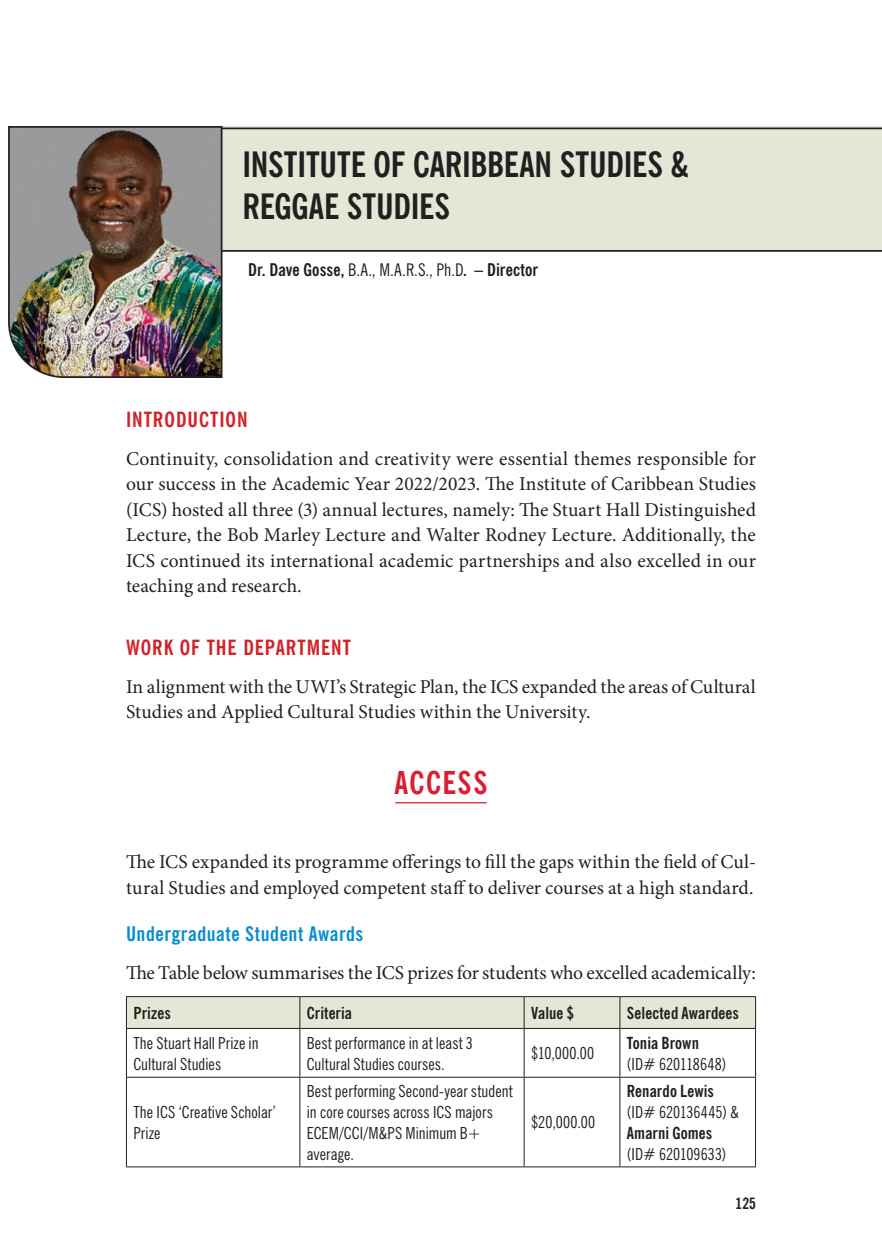
<style>
.page{position:relative;width:882px;height:1260px;background:#fff}
.page>*{position:absolute;margin:0;border:0;box-sizing:border-box;transform-origin:0 0}
.DEPARTMENT_HEAD_NAME{font:700 condensed 35px/42px "News Gothic BT";letter-spacing:-.005em;color:#231f20}
.CORE_HEADINGS{font:700 condensed 31.5px "News Gothic BT";letter-spacing:.05em;color:#da1e33}
.A-HEAD{font:700 condensed 21px "News Gothic BT";letter-spacing:.045em;color:#d1232a}
.B-HEAD{font:700 condensed 20.12px "News Gothic BT";letter-spacing:.03em;color:#088ecf}
.t1{font:19.6px/25.4px "Minion Pro";letter-spacing:-.005em;color:#231f20}
.Department_Head_Titl{font:700 condensed 17.5px "News Gothic BT";letter-spacing:.005em;color:#231f20}
.NewTableLeft{font:condensed 16.62px/21px "News Gothic BT";letter-spacing:.005em;color:#231f20}
.NewTableLeft-Bold{font:700 condensed 16.62px "News Gothic BT";letter-spacing:.005em;color:#231f20}
.NewTableLeft-2{font:700 condensed 16.62px "News Gothic BT";letter-spacing:.005em;color:#231f20}
.PageNumberRight{font:700 condensed 15.75px "News Gothic BT";color:#231f20}
.s1{font-weight:400}
</style>
<div class="page">
<hr style="left:395px;top:802px;width:92px;height:1px;background:#da1e33">
<div style="left:127px;top:997px;width:628px;height:31px;background:#e3e8d6"></div>
<hr style="left:126px;top:1077px;width:174px;height:1px;background:#231f20">
<hr style="left:300px;top:1077px;width:224px;height:1px;background:#231f20">
<hr style="left:524px;top:1077px;width:96px;height:1px;background:#231f20">
<hr style="left:620px;top:1077px;width:136px;height:1px;background:#231f20">
<hr style="left:126px;top:1166px;width:174px;height:1px;background:#231f20">
<hr style="left:300px;top:1166px;width:224px;height:1px;background:#231f20">
<hr style="left:524px;top:1166px;width:96px;height:1px;background:#231f20">
<hr style="left:620px;top:1166px;width:136px;height:1px;background:#231f20">
<hr style="left:299px;top:997px;width:1px;height:31px;background:#231f20">
<hr style="left:524px;top:997px;width:1px;height:31px;background:#231f20">
<hr style="left:619px;top:997px;width:1px;height:31px;background:#231f20">
<hr style="left:299px;top:1029px;width:1px;height:48px;background:#231f20">
<hr style="left:524px;top:1029px;width:1px;height:48px;background:#231f20">
<hr style="left:619px;top:1029px;width:1px;height:48px;background:#231f20">
<hr style="left:299px;top:1078px;width:1px;height:88px;background:#231f20">
<hr style="left:524px;top:1078px;width:1px;height:88px;background:#231f20">
<hr style="left:619px;top:1078px;width:1px;height:88px;background:#231f20">
<hr style="left:126px;top:1029px;width:1px;height:48px;background:#231f20">
<hr style="left:755px;top:1029px;width:1px;height:48px;background:#231f20">
<hr style="left:126px;top:1078px;width:1px;height:88px;background:#231f20">
<hr style="left:755px;top:1078px;width:1px;height:88px;background:#231f20">
<hr style="left:126px;top:996px;width:174px;height:1px;background:#231f20">
<hr style="left:126px;top:997px;width:1px;height:31px;background:#231f20">
<hr style="left:300px;top:996px;width:224px;height:1px;background:#231f20">
<hr style="left:524px;top:996px;width:96px;height:1px;background:#231f20">
<hr style="left:620px;top:996px;width:136px;height:1px;background:#231f20">
<hr style="left:755px;top:997px;width:1px;height:31px;background:#231f20">
<hr style="left:126px;top:1028px;width:174px;height:1px;background:#231f20">
<hr style="left:300px;top:1028px;width:224px;height:1px;background:#231f20">
<hr style="left:524px;top:1028px;width:96px;height:1px;background:#231f20">
<hr style="left:620px;top:1028px;width:136px;height:1px;background:#231f20">
<div style="left:219px;top:126px;width:663px;height:125px;background:#e3e8d6"></div>
<hr style="left:219px;top:128px;width:663px;height:1px;background:#231f20">
<hr style="left:219px;top:250px;width:663px;height:2px;background:#231f20">
<img style="left:8px;top:126px;width:215px;height:252px">
<p class="DEPARTMENT_HEAD_NAME" style="left:243px;top:143px;width:448px">INSTITUTE OF CARIBBEAN STUDIES &amp;<br>REGGAE STUDIES</p>
<p class="Department_Head_Titl" style="left:248px;top:259px;width:291px">Dr. Dave Gosse, <span class="s1">B.A., M.A.R.S., Ph.D</span>. – Director</p>
<p class="A-HEAD" style="left:126px;top:406px;width:123px">INTRODUCTION</p>
<p class="t1" style="left:126px;top:446px;width:632px;text-align:justify">Continuity, consolidation and creativity were essential themes responsible for our success in the Academic Year 2022/2023. The Institute of Caribbean Studies (ICS) hosted all three (3) annual lectures, namely: The Stuart Hall Distinguished Lecture, the Bob Marley Lecture and Walter Rodney Lecture. Additionally, the ICS continued its international academic partnerships and also excelled in our teaching and research.</p>
<p class="A-HEAD" style="left:126px;top:634px;width:227px">WORK OF THE DEPARTMENT</p>
<p class="t1" style="left:126px;top:674px;width:631px">In alignment with the UWI’s Strategic Plan, the ICS expanded the areas of Cultural<br>Studies and Applied Cultural Studies within the University.</p>
<p class="CORE_HEADINGS" style="left:395px;top:764px;width:94px">ACCESS</p>
<p class="t1" style="left:126px;top:850px;width:632px">The ICS expanded its programme offerings to fill the gaps within the field of Cul&shy;tural Studies and employed competent staff to deliver courses at a high standard.</p>
<p class="B-HEAD" style="left:126px;top:921px;width:239px">Undergraduate Student Awards</p>
<p class="t1" style="left:126px;top:960px;width:631px">The Table below summarises the ICS prizes for students who excelled academically:</p>
<p class="NewTableLeft-Bold" style="left:133px;top:1003px;width:39px">Prizes</p>
<p class="NewTableLeft-Bold" style="left:307px;top:1003px;width:47px">Criteria</p>
<p class="NewTableLeft-Bold" style="left:531px;top:1003px;width:44px">Value $</p>
<p class="NewTableLeft-Bold" style="left:627px;top:1003px;width:114px">Selected Awardees</p>
<p class="NewTableLeft" style="left:133px;top:1032px;width:127px">The Stuart Hall Prize in<br>Cultural Studies</p>
<p class="NewTableLeft" style="left:307px;top:1032px;width:168px">Best performance in at least 3<br>Cultural Studies courses.</p>
<p class="NewTableLeft" style="left:531px;top:1043px;width:65px">$10,000.00</p>
<p class="NewTableLeft-2" style="left:627px;top:1033px;width:74px">Tonia Brown</p>
<p class="NewTableLeft" style="left:627px;top:1053px;width:101px">(ID# 620118648)</p>
<p class="NewTableLeft" style="left:133px;top:1101px;width:144px">The ICS ‘Creative Scholar’<br>Prize</p>
<p class="NewTableLeft" style="left:307px;top:1080px;width:207px">Best performing Second-year student in core courses across ICS majors<br>ECEM/CCI/M&amp;PS Minimum B+ average.</p>
<p class="NewTableLeft" style="left:531px;top:1112px;width:66px">$20,000.00</p>
<p class="NewTableLeft-2" style="left:627px;top:1081px;width:88px">Renardo Lewis</p>
<p class="NewTableLeft" style="left:627px;top:1101px;width:113px">(ID# 620136445) &amp;</p>
<p class="NewTableLeft-2" style="left:627px;top:1123px;width:87px">Amarni Gomes</p>
<p class="NewTableLeft" style="left:627px;top:1143px;width:101px">(ID# 620109633)</p>
<p class="PageNumberRight" style="left:736px;top:1194px;width:22px">125</p>
</div>
